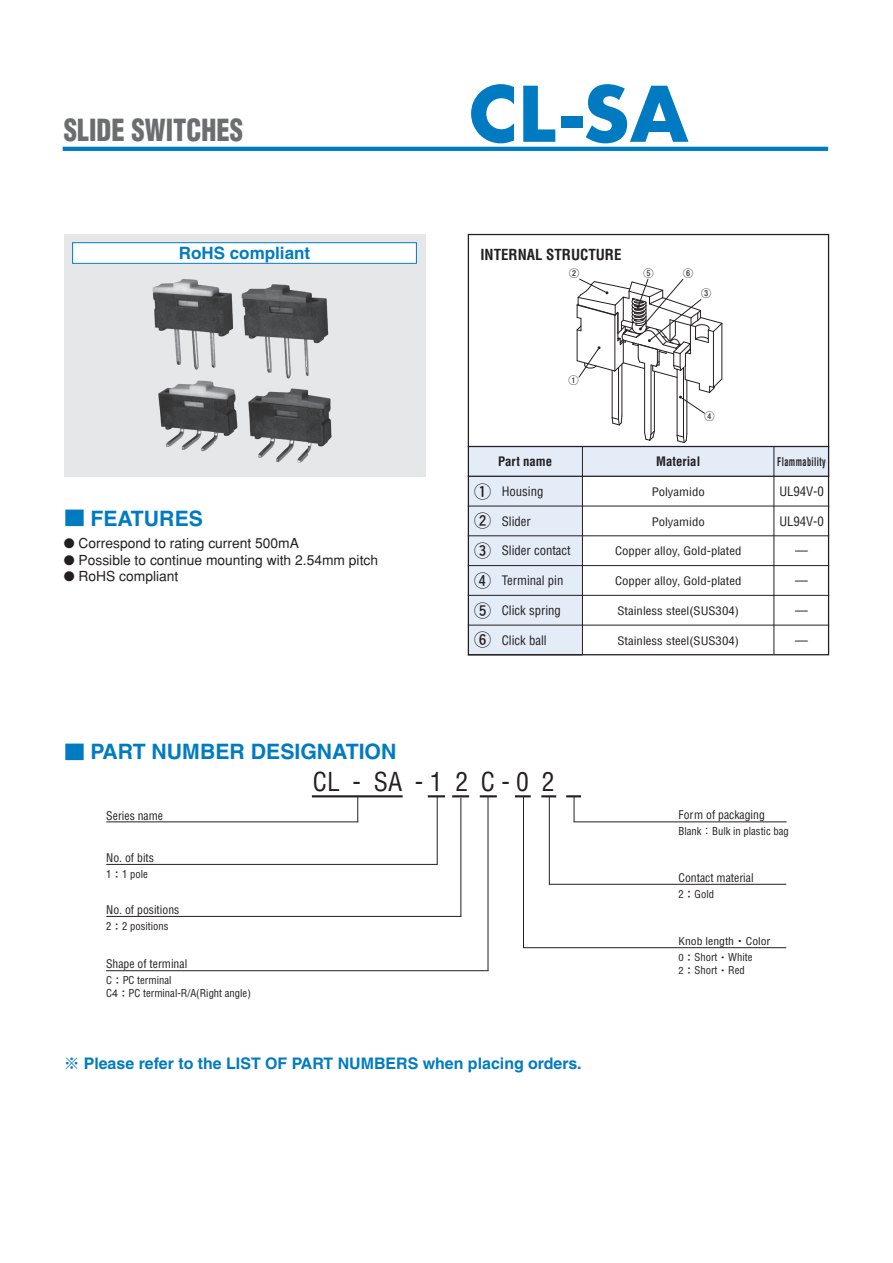
<style>
.page{position:relative;width:893px;height:1263px;background:#fff}
.page>*{position:absolute;margin:0;border:0;box-sizing:border-box;transform-origin:0 0}
.t1{font:700 74.4px "Futura";color:#007bc2}
.t2{font:900 condensed 29.7px "Helvetica";color:#6c6d70;scale:.9 1}
.t3{font:condensed 25.5px "Helvetica";color:#231f20}
.t4{font:700 21.3px "Helvetica";color:#007bc2}
.t5{font:700 16.95px "Helvetica";color:#007bc2}
.t6{font:700 16.95px/29.7px "Futo Go B101";color:#231f20;text-align:justify}
.t7{font:700 15.9px "Helvetica";color:#007bc2}
.t8{font:700 condensed 14.85px "Helvetica";color:#231f20}
.t9{font:500 13.8px "Gothic BBB";color:#231f20}
.t10{font:condensed 12.75px "Helvetica";color:#231f20}
.t11{font:700 condensed 12.75px "Helvetica";color:#231f20}
.t12{font:condensed 11.7px "Helvetica";color:#231f20}
.t13{font:700 condensed 11.7px "Helvetica";letter-spacing:.05em;color:#231f20;scale:.7 1}
.t14{font:condensed 11.55px "Helvetica";color:#231f20;scale:1.11 1}
.t15{font:condensed 10.65px/12.8px "Helvetica";color:#231f20}
.t16{font:condensed 10.5px "Helvetica";color:#231f20;scale:1.11 1}
.t17{font:700 10.2px "Futo Go B101 Pro";color:#231f20}
.s1{font-family:"Shin Go";font-weight:500;font-size:19.2px}
.s2{font-family:"Futo Go B101";font-weight:700;font-stretch:normal;font-size:16.95px}
.s3{font-family:"Gothic BBB";font-weight:500;font-stretch:normal;font-size:9.6px}
.s4{font-family:"Gothic BBB";font-weight:500;font-stretch:normal}
.s5{font-family:"Koz Min Pro";font-stretch:normal}
.s6{font-size:9.6px}
.s7{font-family:"Shin Go";font-weight:500}
</style>
<div class="page">
<hr style="left:63px;top:147px;width:765px;height:4px;background:#007bc2">
<hr style="left:722px;top:323px;width:1px;height:56px;background:#231f20">
<hr style="left:687px;top:380px;width:1px;height:54px;background:#231f20">
<hr style="left:683px;top:368px;width:1px;height:69px;background:#231f20">
<hr style="left:677px;top:369px;width:1px;height:66px;background:#231f20">
<svg style="left:677px;top:433px;width:10px;height:10px"></svg>
<hr style="left:651px;top:365px;width:1px;height:69px;background:#231f20">
<hr style="left:644px;top:363px;width:1px;height:70px;background:#231f20">
<svg style="left:577px;top:279px;width:145px;height:146px"></svg>
<hr style="left:654px;top:371px;width:1px;height:60px;background:#231f20">
<svg style="left:644px;top:431px;width:11px;height:10px"></svg>
<div style="left:468px;top:446px;width:115px;height:30px;background:#e4ecf7"></div>
<div style="left:468px;top:506px;width:29px;height:30px;background:#e4ecf7"></div>
<div style="left:468px;top:536px;width:29px;height:30px;background:#e4ecf7"></div>
<div style="left:468px;top:566px;width:29px;height:29px;background:#e4ecf7"></div>
<div style="left:468px;top:595px;width:29px;height:30px;background:#e4ecf7"></div>
<div style="left:468px;top:625px;width:29px;height:30px;background:#e4ecf7"></div>
<div style="left:497px;top:536px;width:86px;height:30px;background:#e4ecf7"></div>
<div style="left:497px;top:506px;width:86px;height:30px;background:#e4ecf7"></div>
<div style="left:497px;top:566px;width:86px;height:29px;background:#e4ecf7"></div>
<div style="left:497px;top:595px;width:86px;height:30px;background:#e4ecf7"></div>
<div style="left:497px;top:625px;width:86px;height:30px;background:#e4ecf7"></div>
<div style="left:583px;top:446px;width:191px;height:30px;background:#e4ecf7"></div>
<div style="left:774px;top:446px;width:55px;height:30px;background:#e4ecf7"></div>
<div style="left:468px;top:476px;width:29px;height:30px;background:#e4ecf7"></div>
<div style="left:497px;top:476px;width:86px;height:30px;background:#e4ecf7"></div>
<hr style="left:468px;top:446px;width:361px;height:1px;background:#231f20">
<hr style="left:468px;top:476px;width:361px;height:1px;background:#231f20">
<hr style="left:468px;top:506px;width:361px;height:1px;background:#231f20">
<hr style="left:468px;top:535px;width:361px;height:1px;background:#231f20">
<hr style="left:468px;top:565px;width:361px;height:1px;background:#231f20">
<hr style="left:468px;top:595px;width:361px;height:1px;background:#231f20">
<hr style="left:468px;top:625px;width:361px;height:1px;background:#231f20">
<hr style="left:468px;top:655px;width:115px;height:1px;background:#231f20">
<div style="left:64px;top:234px;width:361px;height:242px;background:#e6e7e9"></div>
<img style="left:152px;top:279px;width:180px;height:184px">
<div style="left:73px;top:243px;width:343px;height:20px;background:#fff"></div>
<div style="left:72px;top:242px;width:345px;height:22px;border:1px solid #007bc2"></div>
<hr style="left:312px;top:795px;width:91px;height:2px;background:#231f20">
<svg style="left:428px;top:795px;width:17px;height:2px"></svg>
<svg style="left:452px;top:795px;width:17px;height:2px"></svg>
<svg style="left:480px;top:795px;width:17px;height:2px"></svg>
<svg style="left:515px;top:795px;width:16px;height:2px"></svg>
<svg style="left:541px;top:795px;width:15px;height:2px"></svg>
<svg style="left:357px;top:797px;width:1px;height:25px"></svg>
<hr style="left:488px;top:796px;width:1px;height:175px;background:#231f20">
<svg style="left:566px;top:795px;width:15px;height:27px"></svg>
<hr style="left:549px;top:796px;width:1px;height:89px;background:#231f20">
<hr style="left:523px;top:796px;width:1px;height:152px;background:#231f20">
<hr style="left:437px;top:796px;width:1px;height:69px;background:#231f20">
<hr style="left:461px;top:798px;width:1px;height:118px;background:#231f20">
<hr style="left:106px;top:822px;width:252px;height:1px;background:#231f20">
<hr style="left:106px;top:970px;width:383px;height:1px;background:#231f20">
<hr style="left:106px;top:864px;width:331px;height:1px;background:#231f20">
<hr style="left:106px;top:916px;width:355px;height:1px;background:#231f20">
<hr style="left:549px;top:884px;width:237px;height:1px;background:#231f20">
<hr style="left:523px;top:947px;width:263px;height:1px;background:#231f20">
<hr style="left:574px;top:822px;width:213px;height:1px;background:#231f20">
<hr style="left:582px;top:447px;width:1px;height:207px;background:#231f20">
<hr style="left:774px;top:446px;width:1px;height:209px;background:#231f20">
<div style="left:468px;top:234px;width:361px;height:421px;border:1px solid #231f20"></div>
<h2 class="t2" style="left:64px;top:111px;width:201px">SLIDE SWITCHES</h2>
<h3 class="t5" style="left:179px;top:243px;width:133px">RoHS compliant</h3>
<h3 class="t4" style="left:64px;top:505px;width:141px"><span class="s1">■</span> FEATURES</h3>
<p class="t9" style="left:64px;top:535px;width:237px">● Correspond to rating current 500mA</p>
<p class="t9" style="left:64px;top:552px;width:316px">● Possible to continue mounting with 2.54mm pitch</p>
<p class="t9" style="left:64px;top:568px;width:116px">● RoHS compliant</p>
<h1 class="t1" style="left:468px;top:60px;width:223px">CL-SA</h1>
<h3 class="t8" style="left:480px;top:245px;width:142px">INTERNAL STRUCTURE</h3>
<p class="t17" style="left:569px;top:265px;width:12px">②</p>
<p class="t17" style="left:643px;top:265px;width:12px">⑤</p>
<p class="t17" style="left:683px;top:265px;width:12px">⑥</p>
<p class="t17" style="left:701px;top:285px;width:12px">③</p>
<p class="t17" style="left:568px;top:372px;width:12px">①</p>
<p class="t11" style="left:498px;top:453px;width:56px">Part name</p>
<p class="t17" style="left:705px;top:408px;width:12px">④</p>
<p class="t11" style="left:656px;top:453px;width:45px">Material</p>
<p class="t13" style="left:777px;top:454px;width:71px">Flammability</p>
<p class="t10" style="left:474px;top:483px;width:71px"><span class="s2">①</span> Housing</p>
<p class="t14" style="left:652px;top:484px;width:49px">Polyamido</p>
<p class="t10" style="left:779px;top:483px;width:46px">UL94V-0</p>
<h3 class="t6" style="left:474px;top:506px;width:19px">②<br>③<br>④<br>⑤<br>⑥</h3>
<p class="t10" style="left:502px;top:513px;width:31px">Slider</p>
<p class="t10" style="left:502px;top:543px;width:71px">Slider contact</p>
<p class="t10" style="left:502px;top:573px;width:63px">Terminal pin</p>
<p class="t10" style="left:502px;top:602px;width:61px">Click spring</p>
<p class="t10" style="left:502px;top:632px;width:46px">Click ball</p>
<p class="t14" style="left:652px;top:514px;width:49px">Polyamido</p>
<p class="t10" style="left:779px;top:513px;width:46px">UL94V-0</p>
<p class="t14" style="left:615px;top:544px;width:115px">Copper alloy, Gold-plated</p>
<p class="t10" style="left:795px;top:543px;width:14px">—</p>
<p class="t14" style="left:615px;top:574px;width:115px">Copper alloy, Gold-plated</p>
<p class="t14" style="left:617px;top:604px;width:111px">Stainless steel(SUS304)</p>
<p class="t14" style="left:617px;top:633px;width:111px">Stainless steel(SUS304)</p>
<p class="t10" style="left:795px;top:573px;width:14px">—</p>
<p class="t10" style="left:795px;top:602px;width:14px">—</p>
<p class="t10" style="left:795px;top:633px;width:14px">—</p>
<h3 class="t4" style="left:64px;top:738px;width:334px"><span class="s1">■</span> PART NUMBER DESIGNATION</h3>
<h3 class="t3" style="left:313px;top:766px;width:243px">CL - SA - 1 2 C - 0 2</h3>
<p class="t12" style="left:106px;top:808px;width:58px">Series name</p>
<p class="t12" style="left:106px;top:850px;width:49px">No. of bits</p>
<p class="t15" style="left:106px;top:868px;width:43px">1<span class="s3">：</span>1 pole</p>
<p class="t12" style="left:679px;top:870px;width:77px">Contact material</p>
<p class="t15" style="left:679px;top:887px;width:37px">2<span class="s4">：</span>Gold</p>
<p class="t16" style="left:679px;top:935px;width:84px">Knob length<span class="s5">・</span>Color</p>
<p class="t15" style="left:679px;top:951px;width:75px"><span class="s6">0</span><span class="s3">：</span>Short<span class="s3">・</span>White<br><span class="s6">2</span><span class="s3">：</span>Short<span class="s3">・</span>Red</p>
<p class="t12" style="left:679px;top:808px;width:88px">Form of packaging</p>
<p class="t15" style="left:679px;top:825px;width:112px">Blank<span class="s5">：</span>Bulk in plastic bag</p>
<p class="t12" style="left:106px;top:902px;width:75px">No. of positions</p>
<p class="t15" style="left:106px;top:920px;width:64px">2<span class="s3">：</span> 2 positions</p>
<p class="t12" style="left:106px;top:957px;width:83px">Shape of terminal</p>
<p class="t15" style="left:106px;top:974px;width:146px">C<span class="s3">：</span>PC terminal<br>C<span class="s4">4</span><span class="s3">：</span>PC terminal-R/A(Right angle)</p>
<h3 class="t7" style="left:64px;top:1053px;width:519px"><span class="s7">※</span> Please refer to the LIST OF PART NUMBERS when placing orders.</h3>
</div>
